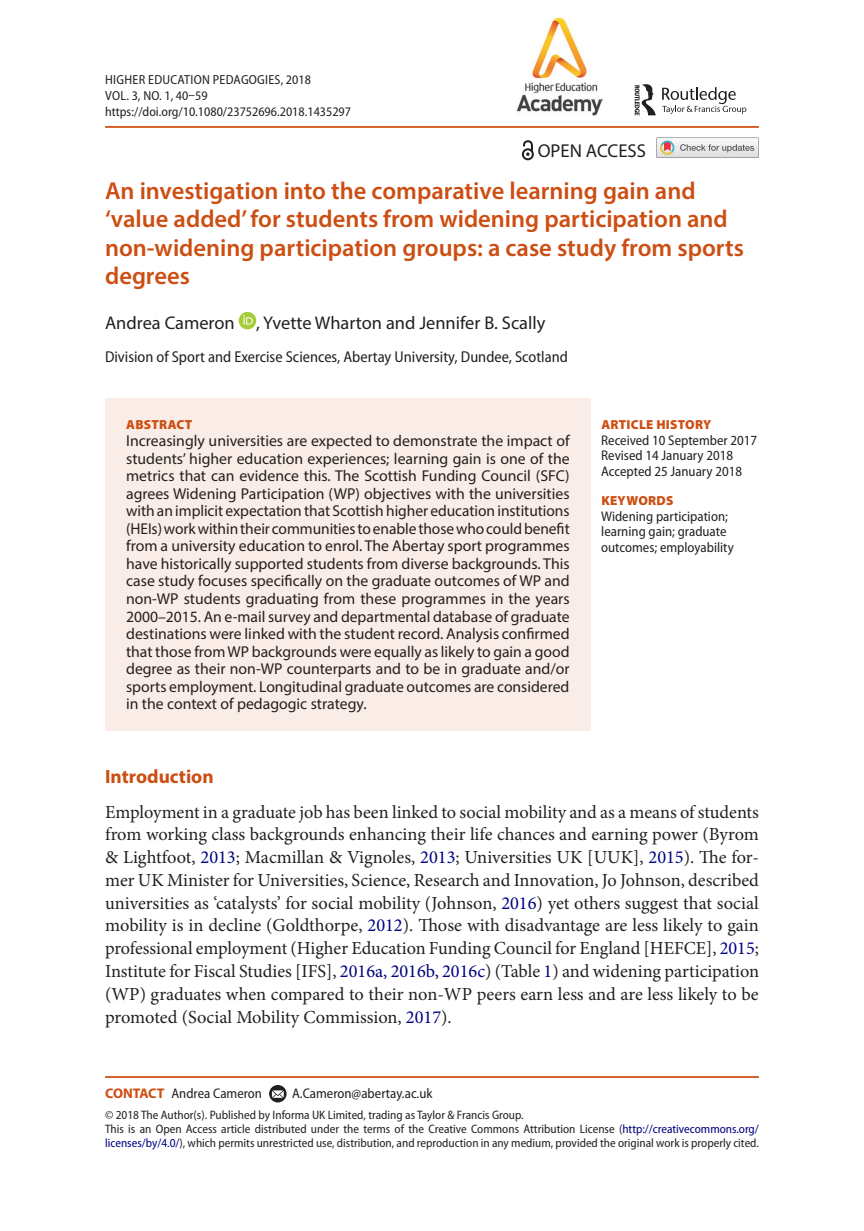
<style>
.page{position:relative;width:864px;height:1231px;background:#fff}
.page>*{position:absolute;margin:0;border:0;box-sizing:border-box;transform-origin:0 0}
.t1{font:600 24.5px/28px "Myriad Pro";color:#cc4e12}
.t2{font:700 19.25px "Myriad Pro";color:#cc4e12}
.t3{font:18.72px "Myriad Pro";color:#231f20}
.t4{font:18.38px/22.8px "Minion Pro";color:#231f20;text-align:justify}
.t5{font:18.38px "Myriad Pro";color:#231f20}
.t6{font:15.75px/17.5px "Myriad Pro";color:#231f20;text-align:justify}
.t7{font:semi-condensed 15.75px "Myriad Pro";color:#231f20}
.t8{font:semi-condensed 14px/15.8px "Myriad Pro";color:#231f20}
.t9{font:semi-condensed 13.12px/15.8px "Myriad Pro";color:#231f20}
.t10{font:900 13.12px "Myriad Pro";letter-spacing:.02em;color:#cc4e12}
.t11{font:semi-condensed 12.25px/14px "Myriad Pro";color:#231f20}
.s1{color:#000080}
.s2{font-weight:700;font-stretch:normal;color:#cc4e12}
</style>
<div class="page">
<hr style="left:105px;top:126px;width:653px;height:2px;background:#cc4e12">
<div style="left:105px;top:398px;width:485px;height:332px;background:#faede7"></div>
<div style="left:238px;top:312px;width:18px;height:17px;background:#a5cd39;border-radius:50%"></div>
<svg style="left:243px;top:315px;width:10px;height:9px"></svg>
<hr style="left:105px;top:1075px;width:653px;height:2px;background:#cc4e12">
<svg style="left:269px;top:1084px;width:17px;height:18px"></svg>
<svg style="left:272px;top:1090px;width:11px;height:7px"></svg>
<svg style="left:662px;top:87px;width:84px;height:27px"></svg>
<svg style="left:634px;top:84px;width:21px;height:31px"></svg>
<img style="left:516px;top:17px;width:86px;height:99px">
<svg style="left:521px;top:140px;width:12px;height:20px"></svg>
<svg style="left:656px;top:137px;width:102px;height:21px"></svg>
<p class="t9" style="left:105px;top:72px;width:247px">Higher Education Pedagogies, 2018<br>VOL. 3, NO. 1, 40–59 https://doi.org/10.1080/23752696.2018.1435297</p>
<p class="t3" style="left:537px;top:140px;width:110px">OPEN ACCESS</p>
<h1 class="t1" style="left:105px;top:177px;width:640px">An investigation into the comparative learning gain and ‘value added’ for students from widening participation and non-widening participation groups: a case study from sports degrees</h1>
<p class="t5" style="left:105px;top:312px;width:441px">Andrea Cameron , Yvette Wharton and Jennifer B. Scally</p>
<p class="t7" style="left:105px;top:348px;width:464px">Division of Sport and Exercise Sciences, Abertay University, Dundee, Scotland</p>
<p class="t10" style="left:126px;top:417px;width:68px">ABSTRACT</p>
<p class="t6" style="left:126px;top:432px;width:445px">Increasingly universities are expected to demonstrate the impact of students’ higher education experiences; learning gain is one of the metrics that can evidence this. The Scottish Funding Council (SFC) agrees Widening Participation (WP) objectives with the universities with an implicit expectation that Scottish higher education institutions (HEIs) work within their communities to enable those who could benefit from a university education to enrol. The Abertay sport programmes have historically supported students from diverse backgrounds. This case study focuses specifically on the graduate outcomes of WP and non-WP students graduating from these programmes in the years 2000–2015. An e-mail survey and departmental database of graduate destinations were linked with the student record. Analysis confirmed that those from WP backgrounds were equally as likely to gain a good degree as their non-WP counterparts and to be in graduate and/or sports employment. Longitudinal graduate outcomes are considered in the context of pedagogic strategy.</p>
<p class="t10" style="left:601px;top:417px;width:111px">ARTICLE HISTORY</p>
<p class="t8" style="left:601px;top:432px;width:157px">Received 10 September 2017<br>Revised 14 January 2018<br>Accepted 25 January 2018</p>
<p class="t10" style="left:601px;top:493px;width:74px">KEYWORDS</p>
<p class="t8" style="left:601px;top:508px;width:134px">Widening participation; learning gain; graduate outcomes; employability</p>
<p class="t2" style="left:105px;top:764px;width:110px">Introduction</p>
<p class="t4" style="left:105px;top:800px;width:655px">Employment in a graduate job has been linked to social mobility and as a means of students from working class backgrounds enhancing their life chances and earning power (Byrom &amp; Lightfoot, <span class="s1">2013</span>; Macmillan &amp; Vignoles, <span class="s1">2013</span>; Universities UK [UUK], <span class="s1">2015</span>). The for&shy;mer UK Minister for Universities, Science, Research and Innovation, Jo Johnson, described universities as ‘catalysts’ for social mobility (Johnson, <span class="s1">2016</span>) yet others suggest that social mobility is in decline (Goldthorpe, <span class="s1">2012</span>). Those with disadvantage are less likely to gain professional employment (Higher Education Funding Council for England [HEFCE], <span class="s1">2015</span>; Institute for Fiscal Studies [IFS], <span class="s1">2016a, 2016b, 2016c</span>) (Table <span class="s1">1</span>) and widening participation (WP) graduates when compared to their non-WP peers earn less and are less likely to be promoted (Social Mobility Commission, <span class="s1">2017</span>).</p>
<p class="t8" style="left:105px;top:1085px;width:158px"><span class="s2">CONTACT</span> Andrea Cameron</p>
<p class="t8" style="left:292px;top:1085px;width:142px">A.Cameron@abertay.ac.uk</p>
<p class="t11" style="left:105px;top:1107px;width:655px">© 2018 The Author(s). Published by Informa UK Limited, trading as Taylor &amp; Francis Group.<br>This is an Open Access article distributed under the terms of the Creative Commons Attribution License (<span class="s1">http://creativecommons.org/ licenses/by/4.0/</span>), which permits unrestricted use, distribution, and reproduction in any medium, provided the original work is properly cited.</p>
</div>
